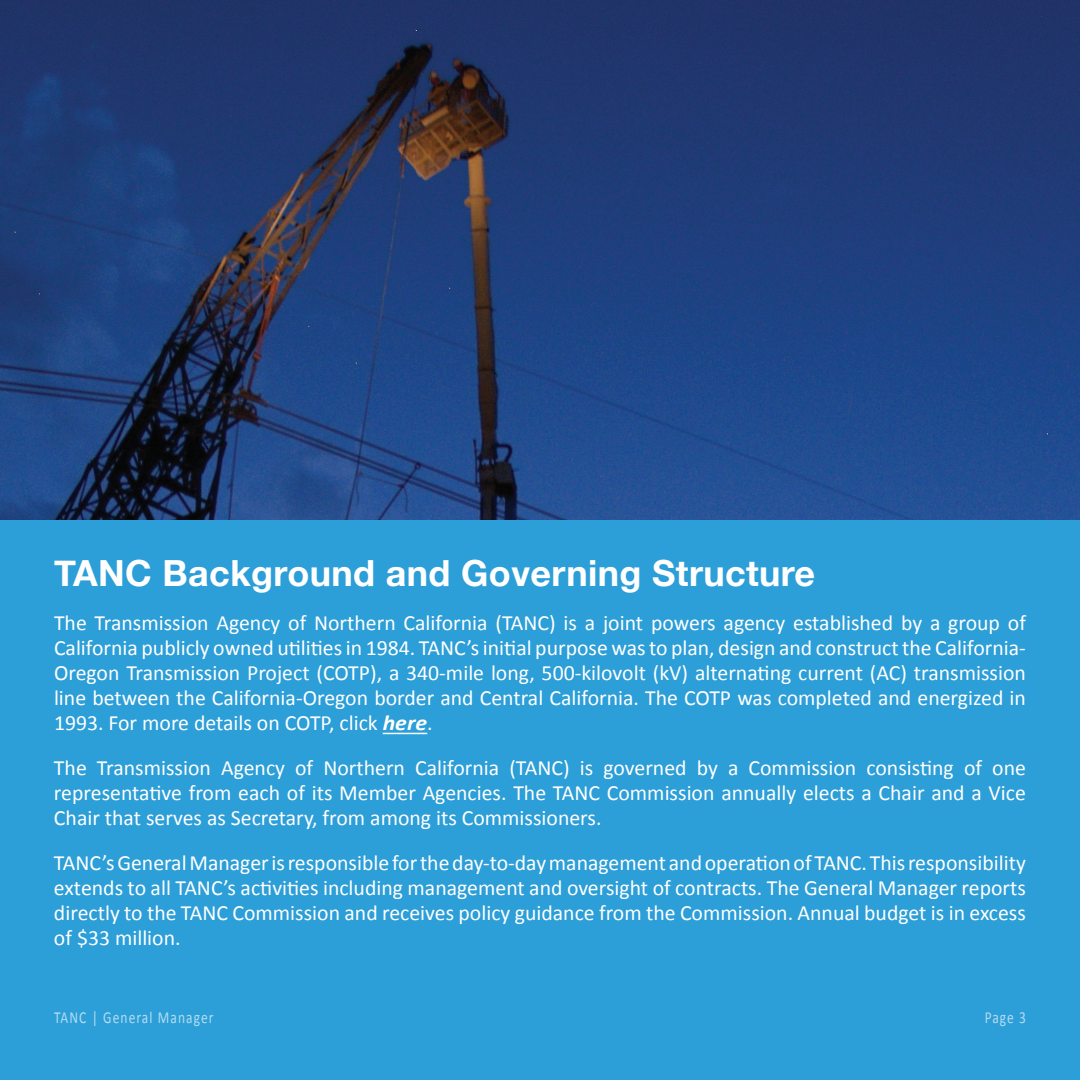
<style>
.page{position:relative;width:1080px;height:1080px;background:#2c9ed8}
.page>*{position:absolute;margin:0;border:0;box-sizing:border-box;transform-origin:0 0}
.t1{font:700 36px "Helvetica Neue";letter-spacing:.01em;color:#fff}
.t2{font:21.75px/25px "Calibri";color:#fff;text-align:justify}
.t3{font:16.8px "Calibri";letter-spacing:.08em;color:#fff;scale:.8 1}
.s1{font-weight:700;font-style:italic}
</style>
<div class="page">
<img style="left:0;top:0;width:1080px;height:519px">
<hr style="left:383px;top:733px;width:44px;height:1px;background:#fff">
<h1 class="t1" style="left:54px;top:545px;width:763px">TANC Background and Governing Structure</h1>
<p class="t2" style="left:54px;top:610px;width:973px">The Transmission Agency of Northern California (TANC) is a joint powers agency established by a group of California publicly owned utilities in 1984. TANC’s initial purpose was to plan, design and construct the California-Oregon Transmission Project (COTP), a 340-mile long, 500-kilovolt (kV) alternating current (AC) transmission line between the California-Oregon border and Central California. The COTP was completed and energized in 1993. For more details on COTP, click <span class="s1">here</span>.</p>
<p class="t2" style="left:54px;top:755px;width:973px">The Transmission Agency of Northern California (TANC) is governed by a Commission consisting of one representative from each of its Member Agencies. The TANC Commission annually elects a Chair and a Vice Chair that serves as Secretary, from among its Commissioners.</p>
<p class="t2" style="left:54px;top:849px;width:974px">TANC’s General Manager is responsible for the day-to-day management and operation of TANC. This responsibility extends to all TANC’s activities including management and oversight of contracts. The General Manager reports directly to the TANC Commission and receives policy guidance from the Commission. Annual budget is in excess of $33 million.</p>
<p class="t3" style="left:54px;top:1006px;width:201px">TANC | General Manager</p>
<p class="t3" style="left:985px;top:1006px;width:53px">Page 3</p>
</div>
